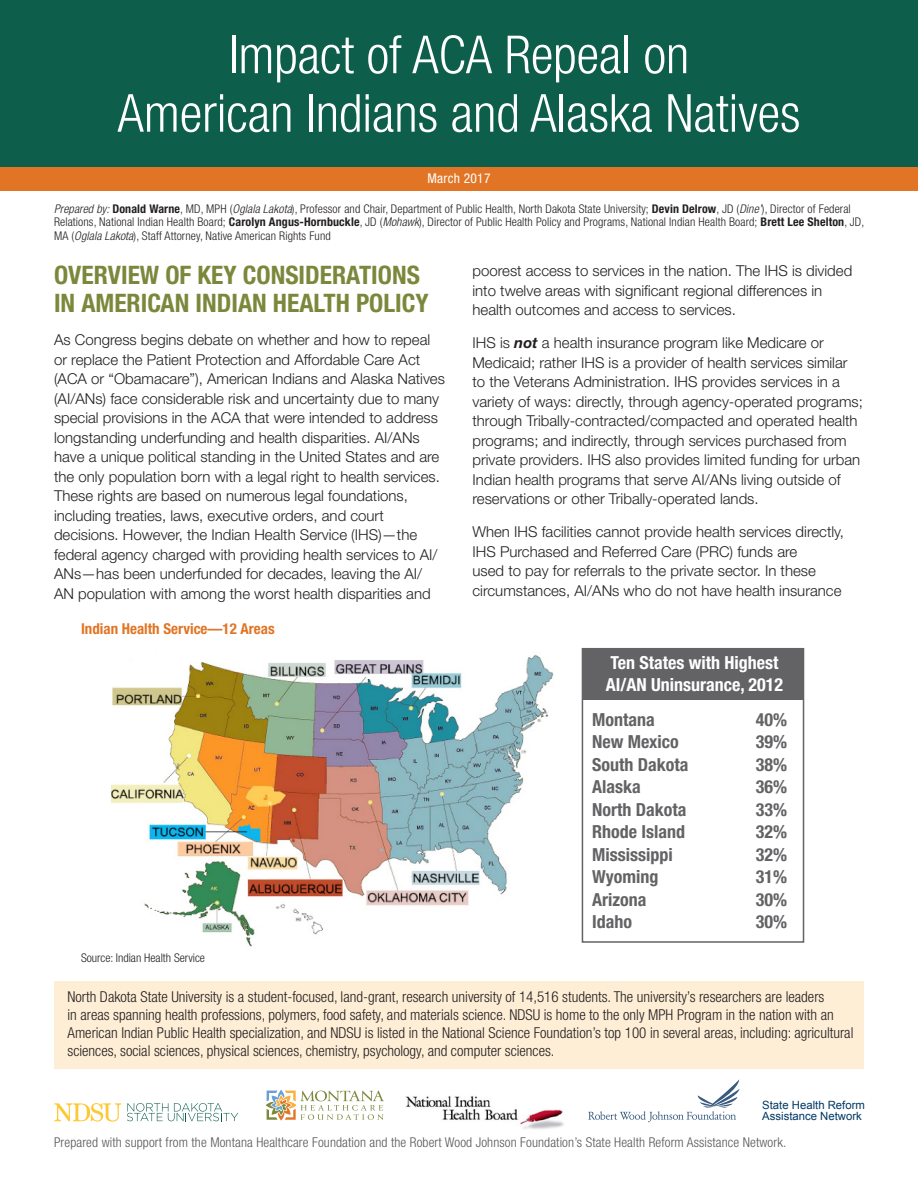
<style>
.page{position:relative;width:918px;height:1188px;background:#fff}
.page>*{position:absolute;margin:0;border:0;box-sizing:border-box;transform-origin:0 0}
.t1{font:300 condensed 52.5px/58.5px "Helvetica Neue LT Std";color:#fff;text-align:center}
.Headings{font:700 condensed 25.5px/28.5px "Helvetica Neue LT Std";color:#7b883c}
.t2{font:700 condensed 18px "Helvetica Neue LT Std";color:#636366}
.t3{font:700 condensed 18px/21.6px "Helvetica Neue LT Std";color:#fff}
.t4{font:300 15px/19.5px "Helvetica Neue LT Std";color:#231f20}
.t5{font:300 condensed 15px/18px "Helvetica Neue LT Std";color:#231f20}
.Chart_Title{font:700 condensed 15px "Helvetica Neue LT Std";color:#e17525}
.t6{font:300 condensed 13.5px "Helvetica Neue LT Std";letter-spacing:.01em;color:#57585a}
.t7{font:condensed 13.5px "Helvetica Neue LT Std";letter-spacing:.02em;color:#fff}
.t8{font:300 condensed 12px/13.5px "Helvetica Neue LT Std";letter-spacing:.01em;color:#231f20}
.t9{font:11.4px/11.4px "Arial";color:#003864}
.s1{font-style:italic}
.s2{font-weight:700}
.s3{font-weight:700;font-style:italic}
</style>
<div class="page">
<div style="left:582px;top:649px;width:222px;height:51px;background:#636366"></div>
<svg style="left:588px;top:1079px;width:152px;height:43px"></svg>
<div style="left:0;top:0;width:918px;height:183px;background:#0d5e4a"></div>
<div style="left:0;top:167px;width:918px;height:24px;background:#e17525"></div>
<svg style="left:54px;top:1103px;width:67px;height:19px"></svg>
<svg style="left:127px;top:1103px;width:111px;height:18px"></svg>
<svg style="left:266px;top:1090px;width:118px;height:31px"></svg>
<div style="left:54px;top:982px;width:810px;height:87px;background:#feeed6"></div>
<img style="left:112px;top:655px;width:442px;height:292px">
<div style="left:582px;top:648px;width:222px;height:295px;border:2px solid #636366"></div>
<img style="left:405px;top:1096px;width:159px;height:33px">
<p class="t1" style="left:118px;top:25px;width:684px">Impact of ACA Repeal on<br>American Indians and Alaska Natives</p>
<p class="t7" style="left:427px;top:170px;width:65px">March 2017</p>
<p class="t8" style="left:54px;top:202px;width:812px"><span class="s1">Prepared by:</span> <span class="s2">Donald Warne</span>, MD, MPH (<span class="s1">Oglala Lakota</span>), Professor and Chair, Department of Public Health, North Dakota State University; <span class="s2">Devin Delrow</span>, JD (<span class="s1">Dine’</span>), Director of Federal<br>Relations, National Indian Health Board; <span class="s2">Carolyn Angus-Hornbuckle</span>, JD (<span class="s1">Mohawk</span>), Director of Public Health Policy and Programs, National Indian Health Board; <span class="s2">Brett Lee Shelton</span>, JD,<br>MA (<span class="s1">Oglala Lakota</span>), Staff Attorney, Native American Rights Fund</p>
<p class="Headings" style="left:54px;top:260px;width:376px">OVERVIEW OF KEY CONSIDERATIONS<br>IN AMERICAN INDIAN HEALTH POLICY</p>
<p class="t4" style="left:54px;top:330px;width:392px">As Congress begins debate on whether and how to repeal or replace the Patient Protection and Affordable Care Act (ACA or “Obamacare”), American Indians and Alaska Natives (AI/ANs) face considerable risk and uncertainty due to many special provisions in the ACA that were intended to address longstanding underfunding and health disparities. AI/ANs have a unique political standing in the United States and are the only population born with a legal right to health services.<br>These rights are based on numerous legal foundations, including treaties, laws, executive orders, and court decisions. However, the Indian Health Service (IHS)—the federal agency charged with providing health services to AI/ ANs—has been underfunded for decades, leaving the AI/ AN population with among the worst health disparities and</p>
<p class="Chart_Title" style="left:81px;top:620px;width:195px">Indian Health Service—12 Areas</p>
<p class="t8" style="left:81px;top:951px;width:126px">Source: Indian Health Service</p>
<p class="t4" style="left:472px;top:261px;width:381px">poorest access to services in the nation. The IHS is divided into twelve areas with significant regional differences in health outcomes and access to services.</p>
<p class="t4" style="left:472px;top:333px;width:392px">IHS is <span class="s3">not</span> a health insurance program like Medicare or Medicaid; rather IHS is a provider of health services similar to the Veterans Administration. IHS provides services in a variety of ways: directly, through agency-operated programs; through Tribally-contracted/compacted and operated health programs; and indirectly, through services purchased from private providers. IHS also provides limited funding for urban Indian health programs that serve AI/ANs living outside of reservations or other Tribally-operated lands.</p>
<p class="t4" style="left:472px;top:522px;width:373px">When IHS facilities cannot provide health services directly, IHS Purchased and Referred Care (PRC) funds are<br>used to pay for referrals to the private sector. In these circumstances, AI/ANs who do not have health insurance</p>
<p class="t3" style="left:606px;top:652px;width:179px">Ten States with Highest<br>AI/AN Uninsurance, 2012</p>
<p class="t2" style="left:592px;top:708px;width:64px">Montana</p>
<p class="t2" style="left:756px;top:708px;width:33px">40%</p>
<p class="t2" style="left:592px;top:731px;width:88px">New Mexico</p>
<p class="t2" style="left:756px;top:731px;width:33px">39%</p>
<p class="t2" style="left:592px;top:753px;width:98px">South Dakota</p>
<p class="t2" style="left:756px;top:753px;width:33px">38%</p>
<p class="t2" style="left:592px;top:776px;width:50px">Alaska</p>
<p class="t2" style="left:756px;top:776px;width:33px">36%</p>
<p class="t2" style="left:592px;top:798px;width:96px">North Dakota</p>
<p class="t2" style="left:756px;top:798px;width:33px">33%</p>
<p class="t2" style="left:592px;top:821px;width:94px">Rhode Island</p>
<p class="t2" style="left:756px;top:821px;width:33px">32%</p>
<p class="t2" style="left:592px;top:843px;width:82px">Mississippi</p>
<p class="t2" style="left:756px;top:843px;width:33px">32%</p>
<p class="t2" style="left:592px;top:866px;width:68px">Wyoming</p>
<p class="t2" style="left:756px;top:866px;width:33px">31%</p>
<p class="t2" style="left:592px;top:888px;width:56px">Arizona</p>
<p class="t2" style="left:756px;top:888px;width:33px">30%</p>
<p class="t2" style="left:592px;top:911px;width:41px">Idaho</p>
<p class="t2" style="left:756px;top:911px;width:33px">30%</p>
<p class="t5" style="left:68px;top:988px;width:787px">North Dakota State University is a student-focused, land-grant, research university of 14,516 students. The university’s researchers are leaders<br>in areas spanning health professions, polymers, food safety, and materials science. NDSU is home to the only MPH Program in the nation with an American Indian Public Health specialization, and NDSU is listed in the National Science Foundation’s top 100 in several areas, including: agricultural sciences, social sciences, physical sciences, chemistry, psychology, and computer sciences.</p>
<p class="t9" style="left:762px;top:1100px;width:104px">State Health Reform<br>Assistance Network</p>
<p class="t6" style="left:54px;top:1134px;width:734px">Prepared with support from the Montana Healthcare Foundation and the Robert Wood Johnson Foundation’s State Health Reform Assistance Network.</p>
</div>
